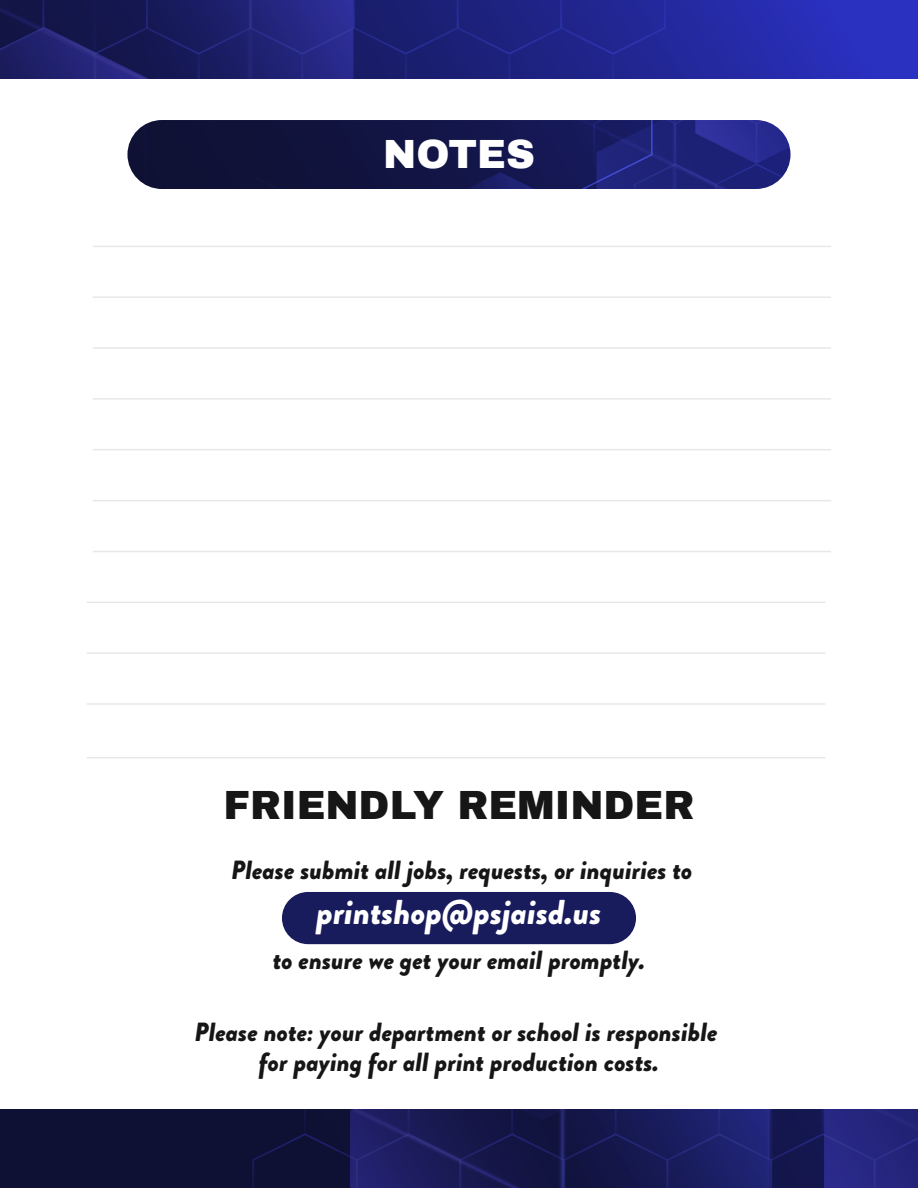
<style>
.page{position:relative;width:918px;height:1188px;background:#fff}
.page>*{position:absolute;margin:0;border:0;box-sizing:border-box;transform-origin:0 0}
.t1{font:900 39.9px "Archivo";color:#161616}
.t2{font:900 39.9px "Archivo";color:#fff}
.t3{font:italic 900 34.5px "Brandon Grotesque";color:#fff}
.t4{font:italic 900 26.25px/30px "Brandon Grotesque";color:#161616;text-align:center}
</style>
<div class="page">
<svg style="left:0;top:1109px;width:918px;height:79px"></svg>
<svg style="left:680px;top:0;width:238px;height:79px"></svg>
<svg style="left:0;top:0;width:680px;height:79px"></svg>
<div style="left:127px;top:120px;width:664px;height:69px;background:#0f1136;border-radius:34px"></div>
<svg style="left:141px;top:123px;width:7px;height:63px"></svg>
<svg style="left:253px;top:120px;width:538px;height:69px"></svg>
<div style="left:282px;top:892px;width:354px;height:52px;background:#191c5c;border-radius:26px"></div>
<hr style="left:93px;top:246px;width:738px;height:1px;background:#e8e8ea">
<hr style="left:93px;top:296px;width:738px;height:2px;background:#e8e8ea">
<hr style="left:93px;top:347px;width:738px;height:2px;background:#e8e8ea">
<hr style="left:93px;top:398px;width:738px;height:2px;background:#e8e8ea">
<hr style="left:93px;top:449px;width:738px;height:1px;background:#e8e8ea">
<hr style="left:93px;top:500px;width:738px;height:1px;background:#e8e8ea">
<hr style="left:93px;top:551px;width:738px;height:1px;background:#e8e8ea">
<hr style="left:87px;top:602px;width:738px;height:1px;background:#e8e8ea">
<hr style="left:87px;top:652px;width:738px;height:2px;background:#e8e8ea">
<hr style="left:87px;top:703px;width:738px;height:2px;background:#e8e8ea">
<hr style="left:87px;top:757px;width:738px;height:2px;background:#e8e8ea">
<h1 class="t2" style="left:383px;top:130px;width:153px">NOTES</h1>
<h1 class="t1" style="left:224px;top:780px;width:472px">FRIENDLY REMINDER</h1>
<p class="t4" style="left:231px;top:855px;width:463px">Please submit all jobs, requests, or inquiries to</p>
<h2 class="t3" style="left:316px;top:887px;width:287px">printshop@psjaisd.us</h2>
<p class="t4" style="left:273px;top:945px;width:374px">to ensure we get your email promptly.</p>
<p class="t4" style="left:195px;top:1017px;width:524px">Please note: your department or school is responsible for paying for all print production costs.</p>
</div>
